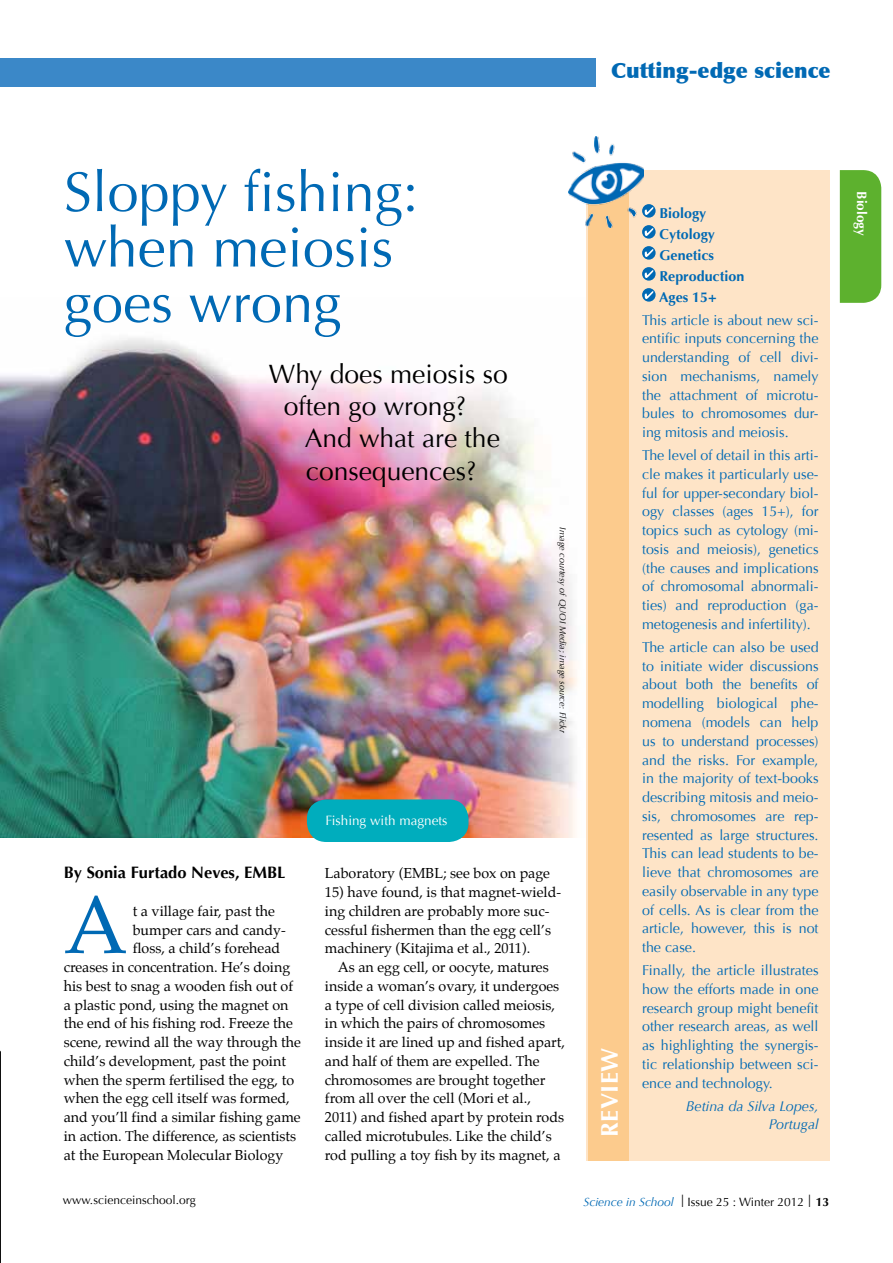
<style>
.page{position:relative;width:893px;height:1263px;background:#fff}
.page>*{position:absolute;margin:0;border:0;box-sizing:border-box;transform-origin:0 0}
.t1{font:82.35px "Palatino";color:#0069b4}
.t2{font:56.1px/55.5px "Optima";color:#0069b4}
.t3{font:26.4px/32.4px "Optima";color:#000}
.t4{font:700 24px "Optima";letter-spacing:.02em;color:#fff}
.t5{font:900 21px "Optima";color:#0069b4}
.t6{font:700 16.5px "Optima";color:#000}
.t7{font:14.25px/18.8px "Optima";color:#0069b4;text-align:justify}
.t8{font:14.25px/18.8px "Palatino";color:#000}
.t9{font:700 14.25px/21px "Optima";color:#0069b4}
.t10{font:italic 14.25px "Optima";color:#0069b4}
.t11{font:13.5px "Optima";color:#fff}
.t12{font:700 13.5px "Optima";color:#fff}
.t13{font:12px "Optima";color:#000}
.t14{font:italic 9px "Optima";color:#000}
.s1{font-style:italic;color:#0069b4}
.s2{font-family:"Helvetica Neue LT Pro";font-weight:100;font-size:17.25px}
.s3{font-weight:700}
</style>
<div class="page">
<div style="left:840px;top:170px;width:41px;height:133px;background:#5db12e"></div>
<img style="left:0;top:338px;width:578px;height:499px">
<img style="left:0;top:1050px;width:1px;height:213px">
<div style="left:0;top:58px;width:595px;height:28px;background:#3b88c8"></div>
<div style="left:586px;top:170px;width:243px;height:991px;background:#fee4c7"></div>
<div style="left:588px;top:170px;width:40px;height:991px;background:#fccb8d"></div>
<img style="left:568px;top:136px;width:76px;height:92px">
<svg style="left:642px;top:204px;width:14px;height:14px"></svg>
<svg style="left:645px;top:207px;width:8px;height:8px"></svg>
<svg style="left:642px;top:225px;width:14px;height:14px"></svg>
<svg style="left:645px;top:228px;width:8px;height:8px"></svg>
<svg style="left:642px;top:246px;width:14px;height:14px"></svg>
<svg style="left:645px;top:249px;width:8px;height:8px"></svg>
<svg style="left:642px;top:267px;width:14px;height:14px"></svg>
<svg style="left:645px;top:270px;width:8px;height:8px"></svg>
<svg style="left:642px;top:288px;width:14px;height:14px"></svg>
<svg style="left:645px;top:291px;width:8px;height:8px"></svg>
<div style="left:307px;top:799px;width:161px;height:43px;background:#00adbd;border-radius:20px"></div>
<h3 class="t5" style="left:611px;top:58px;width:221px">Cutting-edge science</h3>
<h2 class="t2" style="left:64px;top:165px;width:356px">Sloppy fishing: when meiosis goes wrong</h2>
<h3 class="t3" style="left:284px;top:358px;width:226px;text-indent:-15px">Why does meiosis so often go wrong?</h3>
<h3 class="t3" style="left:305px;top:423px;width:197px">And what are the consequences?</h3>
<p class="t11" style="left:325px;top:812px;width:124px">Fishing with magnets</p>
<p class="t14" style="left:568px;top:527px;width:207px;rotate:90deg">Image courtesy of QUOI Media; image source: Flickr</p>
<p class="t6" style="left:64px;top:863px;width:223px">By Sonia Furtado Neves, EMBL</p>
<h1 class="t1" style="left:64px;top:857px;width:66px">A</h1>
<p class="t8" style="left:133px;top:901px;width:144px">t a village fair, past the</p>
<p class="t8" style="left:133px;top:920px;width:155px">bumper cars and candy-</p>
<p class="t8" style="left:133px;top:939px;width:149px">floss, a child’s forehead</p>
<p class="t8" style="left:64px;top:958px;width:228px">creases in concentration. He’s doing</p>
<p class="t8" style="left:64px;top:976px;width:231px">his best to snag a wooden fish out of</p>
<p class="t8" style="left:64px;top:995px;width:226px">a plastic pond, using the magnet on</p>
<p class="t8" style="left:64px;top:1014px;width:231px">the end of his fishing rod. Freeze the</p>
<p class="t8" style="left:64px;top:1033px;width:239px">scene, rewind all the way through the</p>
<p class="t8" style="left:64px;top:1051px;width:224px">child’s development, past the point</p>
<p class="t8" style="left:64px;top:1070px;width:232px">when the sperm fertilised the egg, to</p>
<p class="t8" style="left:64px;top:1089px;width:227px">when the egg cell itself was formed,</p>
<p class="t8" style="left:64px;top:1108px;width:238px">and you’ll find a similar fishing game</p>
<p class="t8" style="left:64px;top:1126px;width:234px">in action. The difference, as scientists</p>
<p class="t8" style="left:64px;top:1145px;width:221px">at the European Molecular Biology</p>
<p class="t13" style="left:63px;top:1192px;width:134px">www.scienceinschool.org</p>
<p class="t8" style="left:325px;top:864px;width:227px">Laboratory (EMBL; see box on page</p>
<p class="t8" style="left:325px;top:883px;width:238px">15) have found, is that magnet-wield&shy;ing children are probably more suc&shy;cessful fishermen than the egg cell’s machinery (Kitajima et al., 2011).</p>
<p class="t8" style="left:325px;top:958px;width:242px;text-indent:13px">As an egg cell, or oocyte, matures inside a woman’s ovary, it undergoes a type of cell division called meiosis, in which the pairs of chromosomes inside it are lined up and fished apart, and half of them are expelled. The chromosomes are brought together from all over the cell (Mori et al., 2011) and fished apart by protein rods called microtubules. Like the child’s rod pulling a toy fish by its magnet, a</p>
<h3 class="t4" style="left:596px;top:1137px;width:91px;rotate:-90deg">REVIEW</h3>
<p class="t9" style="left:659px;top:202px;width:87px">Biology<br>Cytology<br>Genetics<br>Reproduction<br>Ages 15+</p>
<p class="t7" style="left:642px;top:311px;width:178px">This article is about new sci&shy;entific inputs concerning the understanding of cell divi&shy;sion mechanisms, namely the attachment of microtu&shy;bules to chromosomes dur&shy;ing mitosis and meiosis.</p>
<p class="t7" style="left:642px;top:446px;width:178px">The level of detail in this arti&shy;cle makes it particularly use&shy;ful for upper-secondary biol&shy;ogy classes (ages 15+), for topics such as cytology (mi&shy;tosis and meiosis), genetics (the causes and implications of chromosomal abnormali&shy;ties) and reproduction (ga&shy;metogenesis and infertility).</p>
<p class="t7" style="left:642px;top:638px;width:178px">The article can also be used to initiate wider discussions about both the benefits of modelling biological phe&shy;nomena (models can help us to understand processes) and the risks. For example, in the majority of text-books describing mitosis and meio&shy;sis, chromosomes are rep&shy;resented as large structures.<br>This can lead students to be&shy;lieve that chromosomes are easily observable in any type of cells. As is clear from the article, however, this is not the case.</p>
<p class="t7" style="left:642px;top:961px;width:178px">Finally, the article illustrates how the efforts made in one research group might benefit other research areas, as well as highlighting the synergis&shy;tic relationship between sci&shy;ence and technology.</p>
<p class="t10" style="left:686px;top:1097px;width:134px">Betina da Silva Lopes,</p>
<p class="t10" style="left:769px;top:1116px;width:51px">Portugal</p>
<p class="t13" style="left:583px;top:1195px;width:247px"><span class="s1">Science in School</span> <span class="s2">I</span> Issue 25 : Winter 2012 <span class="s2">I</span> <span class="s3">13</span></p>
<p class="t12" style="left:870px;top:191px;width:46px;rotate:90deg">Biology</p>
</div>
